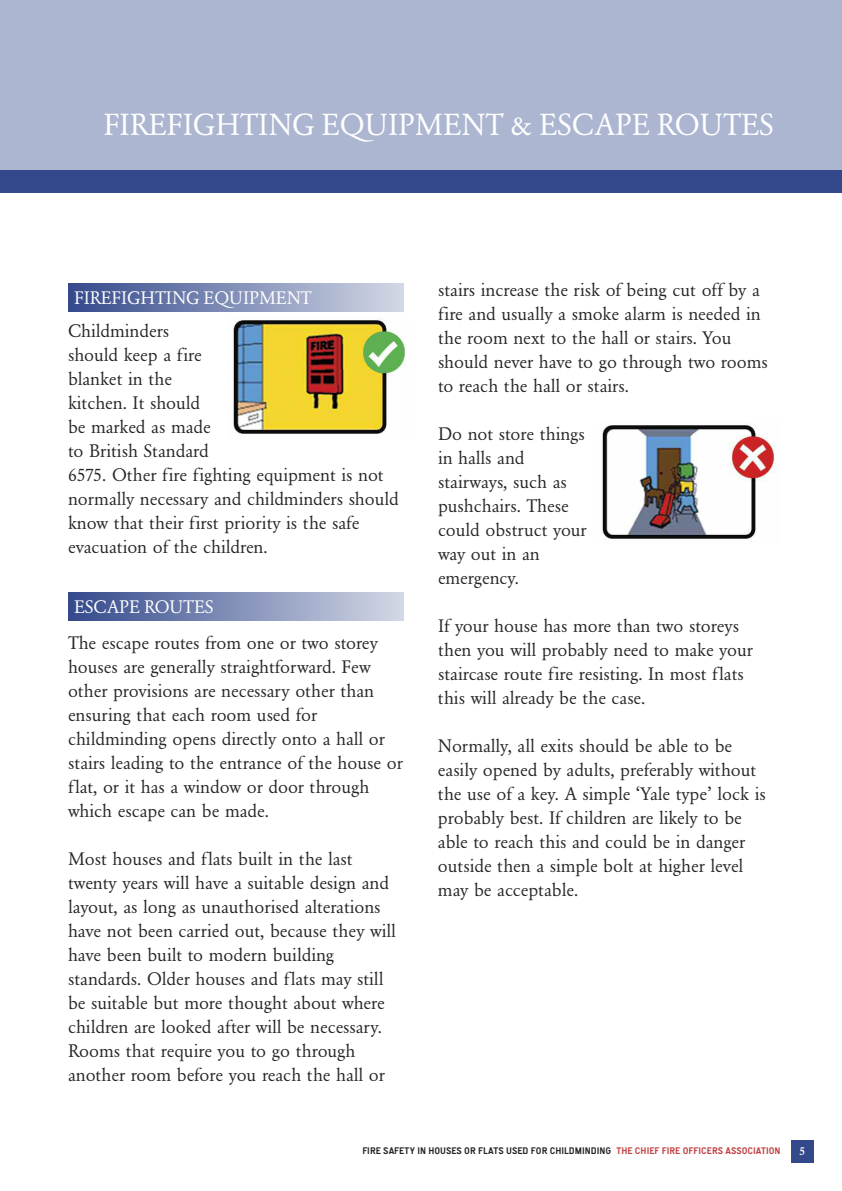
<style>
.page{position:relative;width:842px;height:1191px;background:#fff}
.page>*{position:absolute;margin:0;border:0;box-sizing:border-box;transform-origin:0 0}
.t1{font:32px "URW Garamond T";color:#fff}
.t2{font:19px/24px "URW Garamond T";color:#272627}
.t3{font:19px "URW Garamond T";color:#fff}
.t4{font:600 12px "URW Garamond T";color:#fff}
.t5{font:10px "Snv D";color:#272627}
.s1{color:#c04243}
</style>
<div class="page">
<div style="left:791px;top:1140px;width:23px;height:22px;background:#33498b"></div>
<div style="left:0;top:0;width:842px;height:170px;background:#adb6d1"></div>
<div style="left:0;top:170px;width:842px;height:23px;background:#33498b"></div>
<div style="left:68px;top:283px;width:336px;height:29px;background:linear-gradient(to right,#33498b,#d3d8e6)"></div>
<div style="left:68px;top:592px;width:336px;height:28px;background:linear-gradient(to right,#33498b,#d3d8e6)"></div>
<img style="left:233px;top:319px;width:172px;height:115px">
<img style="left:602px;top:424px;width:173px;height:115px">
<h1 class="t1" style="left:103px;top:105px;width:672px">FIREFIGHTING EQUIPMENT &amp; ESCAPE ROUTES</h1>
<p class="t3" style="left:74px;top:286px;width:239px">FIREFIGHTING EQUIPMENT</p>
<p class="t2" style="left:68px;top:318px;width:332px">Childminders<br>should keep a fire<br>blanket in the<br>kitchen. It should<br>be marked as made<br>to British Standard<br>6575. Other fire fighting equipment is not normally necessary and childminders should know that their first priority is the safe evacuation of the children.</p>
<p class="t3" style="left:74px;top:595px;width:141px">ESCAPE ROUTES</p>
<p class="t2" style="left:68px;top:630px;width:336px">The escape routes from one or two storey houses are generally straightforward. Few other provisions are necessary other than ensuring that each room used for childminding opens directly onto a hall or stairs leading to the entrance of the house or flat, or it has a window or door through which escape can be made.</p>
<p class="t2" style="left:68px;top:846px;width:329px">Most houses and flats built in the last twenty years will have a suitable design and layout, as long as unauthorised alterations have not been carried out, because they will have been built to modern building standards. Older houses and flats may still be suitable but more thought about where children are looked after will be necessary.<br>Rooms that require you to go through another room before you reach the hall or</p>
<p class="t2" style="left:438px;top:278px;width:331px">stairs increase the risk of being cut off by a fire and usually a smoke alarm is needed in the room next to the hall or stairs. You should never have to go through two rooms to reach the hall or stairs.</p>
<p class="t2" style="left:438px;top:422px;width:150px">Do not store things in halls and stairways, such as pushchairs. These could obstruct your way out in an emergency.</p>
<p class="t2" style="left:438px;top:614px;width:316px">If your house has more than two storeys then you will probably need to make your staircase route fire resisting. In most flats this will already be the case.</p>
<p class="t2" style="left:438px;top:734px;width:329px">Normally, all exits should be able to be easily opened by adults, preferably without the use of a key. A simple ‘Yale type’ lock is probably best. If children are likely to be able to reach this and could be in danger outside then a simple bolt at higher level may be acceptable.</p>
<p class="t5" style="left:362px;top:1145px;width:420px">FIRE SAFETY IN HOUSES OR FLATS USED FOR CHILDMINDING <span class="s1">THE CHIEF FIRE OFFICERS ASSOCIATION</span></p>
<p class="t4" style="left:799px;top:1143px;width:8px">5</p>
</div>
